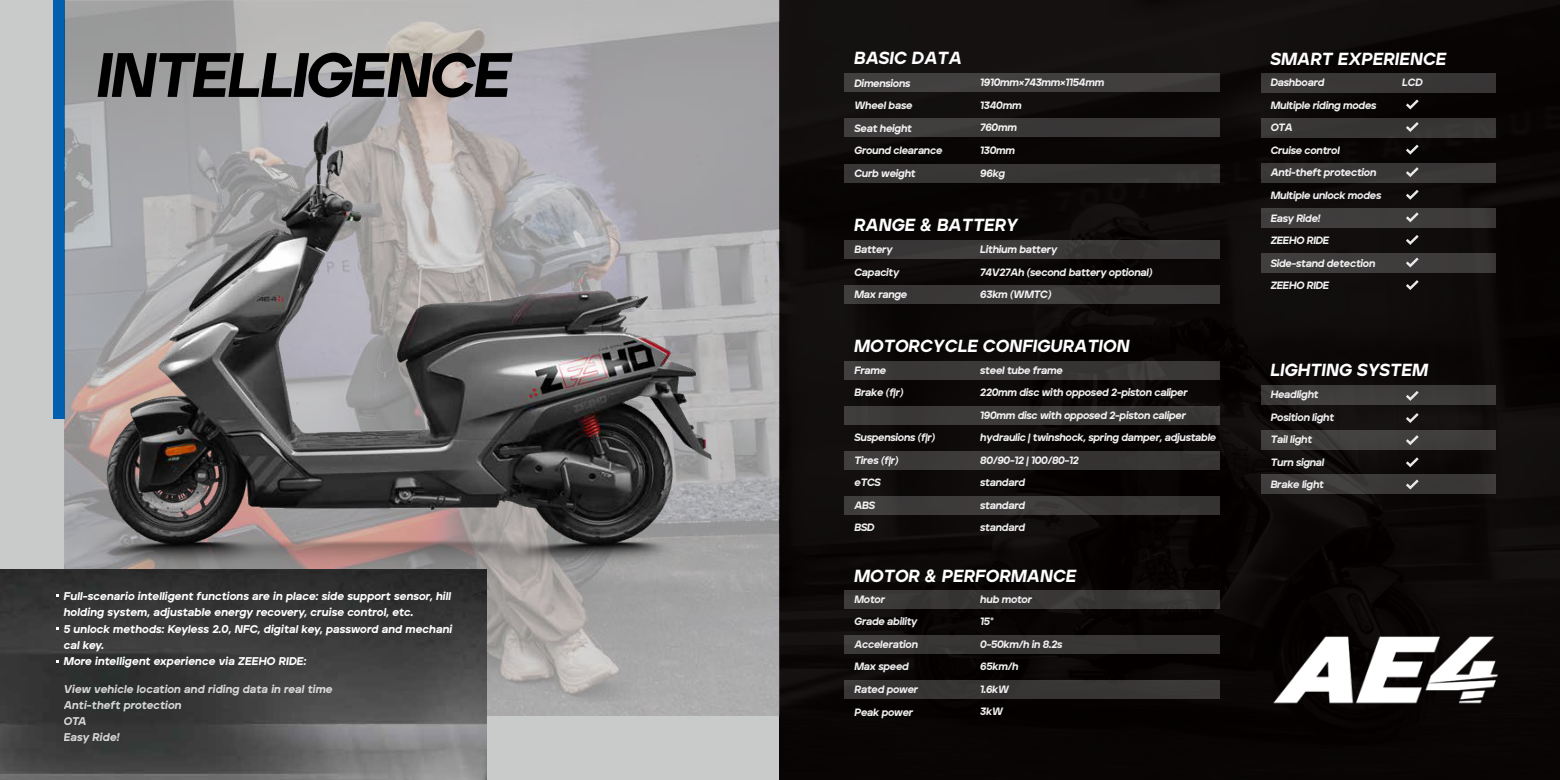
<style>
.page{position:relative;width:1560px;height:780px;background:#fff}
.page>*{position:absolute;margin:0;border:0;box-sizing:border-box;transform-origin:0 0}
.t1{font:62.5px "Aventa Bold X";letter-spacing:-.04em;color:#000}
.t2{font:17.5px "Aventa Bold X";color:#fff}
.t3{font:11.25px/16.2px "Aventa Bold X";letter-spacing:-.005em;color:#fff}
.t4{font:10.62px/22.5px "Aventa Bold X";letter-spacing:-.035em;color:#efefef}
</style>
<div class="page">
<div style="left:0;top:0;width:780px;height:780px;background:#c9caca"></div>
<div style="left:54px;top:0;width:11px;height:418px;background:#005fae"></div>
<img style="left:780px;top:0;width:779px;height:780px">
<div style="left:1261px;top:73px;width:234px;height:20px;background:#393636"></div>
<div style="left:1261px;top:118px;width:234px;height:20px;background:#383535"></div>
<div style="left:1261px;top:163px;width:234px;height:20px;background:#383636"></div>
<div style="left:1261px;top:208px;width:234px;height:20px;background:#3f3c3c"></div>
<div style="left:1261px;top:253px;width:234px;height:20px;background:#3f3c3c"></div>
<div style="left:1261px;top:385px;width:234px;height:20px;background:#3e3b3b"></div>
<div style="left:1261px;top:430px;width:234px;height:19px;background:#403e3e"></div>
<div style="left:1261px;top:474px;width:234px;height:20px;background:#3a3838"></div>
<div style="left:844px;top:240px;width:374px;height:19px;background:#393636"></div>
<div style="left:844px;top:285px;width:374px;height:19px;background:#3a3737"></div>
<div style="left:844px;top:73px;width:374px;height:19px;background:#423e3e"></div>
<div style="left:844px;top:118px;width:374px;height:19px;background:#3a3838"></div>
<div style="left:844px;top:164px;width:374px;height:18px;background:#383535"></div>
<div style="left:844px;top:361px;width:374px;height:19px;background:#3a3737"></div>
<div style="left:844px;top:406px;width:374px;height:19px;background:#3b3838"></div>
<div style="left:844px;top:451px;width:374px;height:18px;background:#3a3636"></div>
<div style="left:844px;top:496px;width:374px;height:18px;background:#3c3939"></div>
<div style="left:844px;top:589px;width:374px;height:19px;background:#393636"></div>
<div style="left:844px;top:635px;width:374px;height:18px;background:#383535"></div>
<div style="left:844px;top:680px;width:374px;height:19px;background:#373535"></div>
<svg style="left:1405px;top:99px;width:13px;height:10px"></svg>
<svg style="left:1406px;top:122px;width:12px;height:10px"></svg>
<svg style="left:1405px;top:145px;width:13px;height:10px"></svg>
<svg style="left:1406px;top:167px;width:12px;height:10px"></svg>
<svg style="left:1405px;top:190px;width:13px;height:10px"></svg>
<svg style="left:1406px;top:212px;width:12px;height:10px"></svg>
<svg style="left:1405px;top:235px;width:13px;height:10px"></svg>
<svg style="left:1406px;top:257px;width:12px;height:10px"></svg>
<svg style="left:1405px;top:280px;width:13px;height:10px"></svg>
<svg style="left:1406px;top:391px;width:12px;height:10px"></svg>
<svg style="left:1405px;top:413px;width:13px;height:10px"></svg>
<svg style="left:1406px;top:435px;width:12px;height:10px"></svg>
<svg style="left:1405px;top:457px;width:13px;height:10px"></svg>
<svg style="left:1406px;top:479px;width:12px;height:10px"></svg>
<img style="left:1266px;top:608px;width:236px;height:136px">
<img style="left:64px;top:0;width:716px;height:716px">
<img style="left:64px;top:64px;width:716px;height:539px">
<img style="left:0;top:569px;width:487px;height:211px">
<h1 class="t1" style="left:99px;top:36px;width:416px">INTELLIGENCE</h1>
<p class="t3" style="left:64px;top:588px;width:390px">Full-scenario intelligent functions are in place: side support sensor, hill holding system, adjustable energy recovery, cruise control, etc.<br>5 unlock methods: Keyless 2.0, NFC, digital key, password and mechani cal key.<br>More intelligent experience via ZEEHO RIDE:</p>
<p class="t3" style="left:64px;top:680px;width:271px">View vehicle location and riding data in real time<br>Anti-theft protection<br>OTA<br>Easy Ride!</p>
<h2 class="t2" style="left:854px;top:47px;width:109px">BASIC DATA</h2>
<p class="t4" style="left:854px;top:71px;width:90px">Dimensions<br>Wheel base<br>Seat height<br>Ground clearance<br>Curb weight</p>
<p class="t4" style="left:980px;top:71px;width:126px">1910mm×743mm×1154mm<br>1340mm<br>760mm<br>130mm<br>96kg</p>
<h2 class="t2" style="left:854px;top:214px;width:165px">RANGE &amp; BATTERY</h2>
<p class="t4" style="left:854px;top:238px;width:55px">Battery<br>Capacity<br>Max range</p>
<p class="t4" style="left:980px;top:238px;width:174px">Lithium battery<br>74V27Ah (second battery optional)<br>63km (WMTC)</p>
<h2 class="t2" style="left:854px;top:335px;width:277px">MOTORCYCLE CONFIGURATION</h2>
<p class="t4" style="left:854px;top:358px;width:51px">Frame<br>Brake (f|r)</p>
<p class="t4" style="left:854px;top:426px;width:83px">Suspensions (f|r)<br>Tires (f|r)<br>eTCS<br>ABS<br>BSD</p>
<p class="t4" style="left:980px;top:358px;width:238px">steel tube frame<br>220mm disc with opposed 2-piston caliper<br>190mm disc with opposed 2-piston caliper hydraulic | twinshock, spring damper, adjustable<br>80/90-12 | 100/80-12<br>standard<br>standard<br>standard</p>
<h2 class="t2" style="left:854px;top:565px;width:224px">MOTOR &amp; PERFORMANCE</h2>
<p class="t4" style="left:854px;top:587px;width:65px">Motor<br>Grade ability<br>Acceleration<br>Max speed<br>Rated power<br>Peak power</p>
<p class="t4" style="left:980px;top:587px;width:84px">hub motor<br>15°<br>0-50km/h in 8.2s<br>65km/h<br>1.6kW<br>3kW</p>
<h2 class="t2" style="left:1270px;top:48px;width:178px">SMART EXPERIENCE</h2>
<p class="t4" style="left:1270px;top:71px;width:112px">Dashboard<br>Multiple riding modes<br>OTA<br>Cruise control<br>Anti-theft protection<br>Multiple unlock modes<br>Easy Ride!<br>ZEEHO RIDE<br>Side-stand detection<br>ZEEHO RIDE</p>
<p class="t4" style="left:1402px;top:71px;width:22px">LCD</p>
<h2 class="t2" style="left:1270px;top:359px;width:159px">LIGHTING SYSTEM</h2>
<p class="t4" style="left:1270px;top:383px;width:65px">Headlight<br>Position light<br>Tail light<br>Turn signal<br>Brake light</p>
</div>
